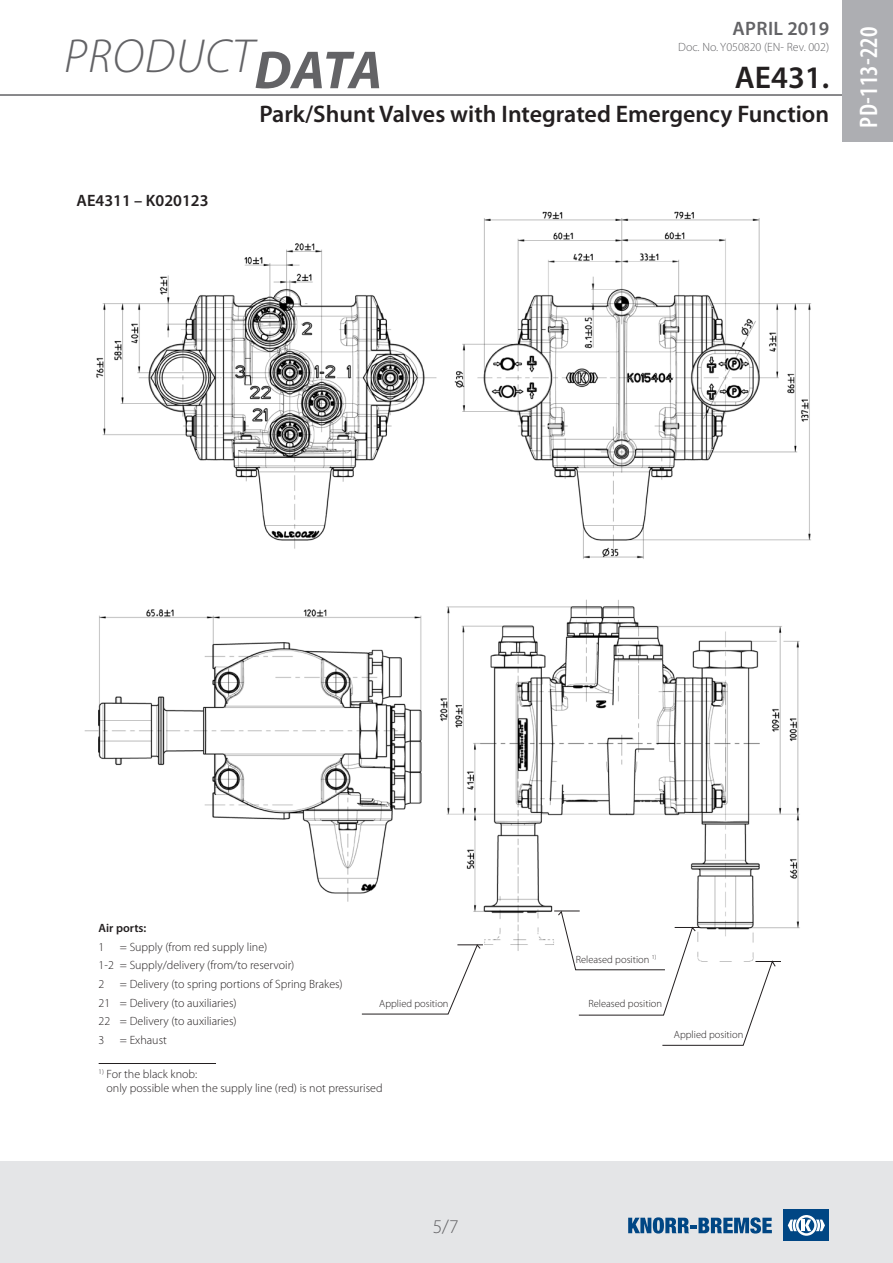
<style>
.page{position:relative;width:893px;height:1263px;background:#fff}
.page>*{position:absolute;margin:0;border:0;box-sizing:border-box;transform-origin:0 0}
.t1{font:italic 300 48px "Myriad Pro";letter-spacing:.02em;color:#636366}
.t2{font:600 31.5px "Myriad Pro";color:#231f20}
.t3{font:600 condensed 25.5px "Myriad Pro";color:#fff}
.t4{font:600 24px "Myriad Pro";color:#231f20}
.t5{font:600 19.5px "Myriad Pro";letter-spacing:.02em;color:#636366}
.t6{font:300 19.5px "Myriad Pro";color:#636366}
._2018-Picture_title{font:600 16.5px "Myriad Pro";color:#231f20}
._2018-body_text{font:300 12px/14.4px "Myriad Pro";color:#231f20}
.t7{font:300 12px "Myriad Pro";color:#636366}
._2018-body_text-2{font:600 12px "Myriad Pro";color:#231f20}
._2018-body_text-3{font:300 10.5px "Myriad Pro";color:#231f20}
.s1{font-weight:700;font-size:54px}
</style>
<div class="page">
<hr style="left:0;top:94px;width:842px;height:2px;background:#636366">
<div style="left:0;top:1161px;width:893px;height:102px;background:#e4e5e7"></div>
<div style="left:842px;top:0;width:51px;height:142px;background:#adaeb2"></div>
<svg style="left:628px;top:1217px;width:144px;height:16px"></svg>
<div style="left:784px;top:1210px;width:45px;height:31px;background:#004684"></div>
<svg style="left:788px;top:1215px;width:37px;height:21px"></svg>
<img style="left:84px;top:211px;width:727px;height:804px">
<svg style="left:361px;top:944px;width:122px;height:70px"></svg>
<svg style="left:554px;top:911px;width:227px;height:135px"></svg>
<hr style="left:99px;top:1063px;width:117px;height:1px;background:#231f20">
<h1 class="t1" style="left:64px;top:30px;width:319px">PRODUCT<span class="s1">DATA</span></h1>
<h3 class="t5" style="left:732px;top:16px;width:98px">APRIL 2019</h3>
<p class="t7" style="left:678px;top:40px;width:152px">Doc. No. Y050820 (EN- Rev. 002)</p>
<h2 class="t2" style="left:735px;top:58px;width:96px">AE431.</h2>
<p class="_2018-Picture_title" style="left:77px;top:189px;width:134px">AE4311 – K020123</p>
<h3 class="t4" style="left:259px;top:98px;width:571px">Park/Shunt Valves with Integrated Emergency Function</h3>
<h3 class="t3" style="left:853px;top:128px;width:102px;rotate:-90deg">PD-113-220</h3>
<p class="_2018-body_text-2" style="left:99px;top:920px;width:49px">Air ports:</p>
<p class="_2018-body_text" style="left:99px;top:939px;width:7px">1</p>
<p class="_2018-body_text" style="left:120px;top:939px;width:149px">= Supply (from red supply line)</p>
<p class="_2018-body_text" style="left:99px;top:958px;width:197px">1-2 = Supply/delivery (from/to reservoir)</p>
<p class="_2018-body_text" style="left:99px;top:977px;width:7px">2</p>
<p class="_2018-body_text" style="left:120px;top:977px;width:224px">= Delivery (to spring portions of Spring Brakes)</p>
<p class="_2018-body_text" style="left:99px;top:995px;width:140px">21 = Delivery (to auxiliaries)</p>
<p class="_2018-body_text" style="left:99px;top:1014px;width:140px">22 = Delivery (to auxiliaries)</p>
<p class="_2018-body_text" style="left:99px;top:1033px;width:7px">3</p>
<p class="_2018-body_text" style="left:120px;top:1033px;width:48px">= Exhaust</p>
<p class="_2018-body_text" style="left:107px;top:1067px;width:278px;text-indent:-8px"><sup>1)</sup> For the black knob:<br>only possible when the supply line (red) is not pressurised</p>
<p class="_2018-body_text-3" style="left:379px;top:997px;width:71px">Applied position</p>
<h3 class="t6" style="left:433px;top:1215px;width:27px">5/7</h3>
<p class="_2018-body_text-3" style="left:576px;top:953px;width:82px">Released position <sup>1)</sup></p>
<p class="_2018-body_text-3" style="left:588px;top:997px;width:75px">Released position</p>
<p class="_2018-body_text-3" style="left:674px;top:1029px;width:71px">Applied position</p>
</div>
